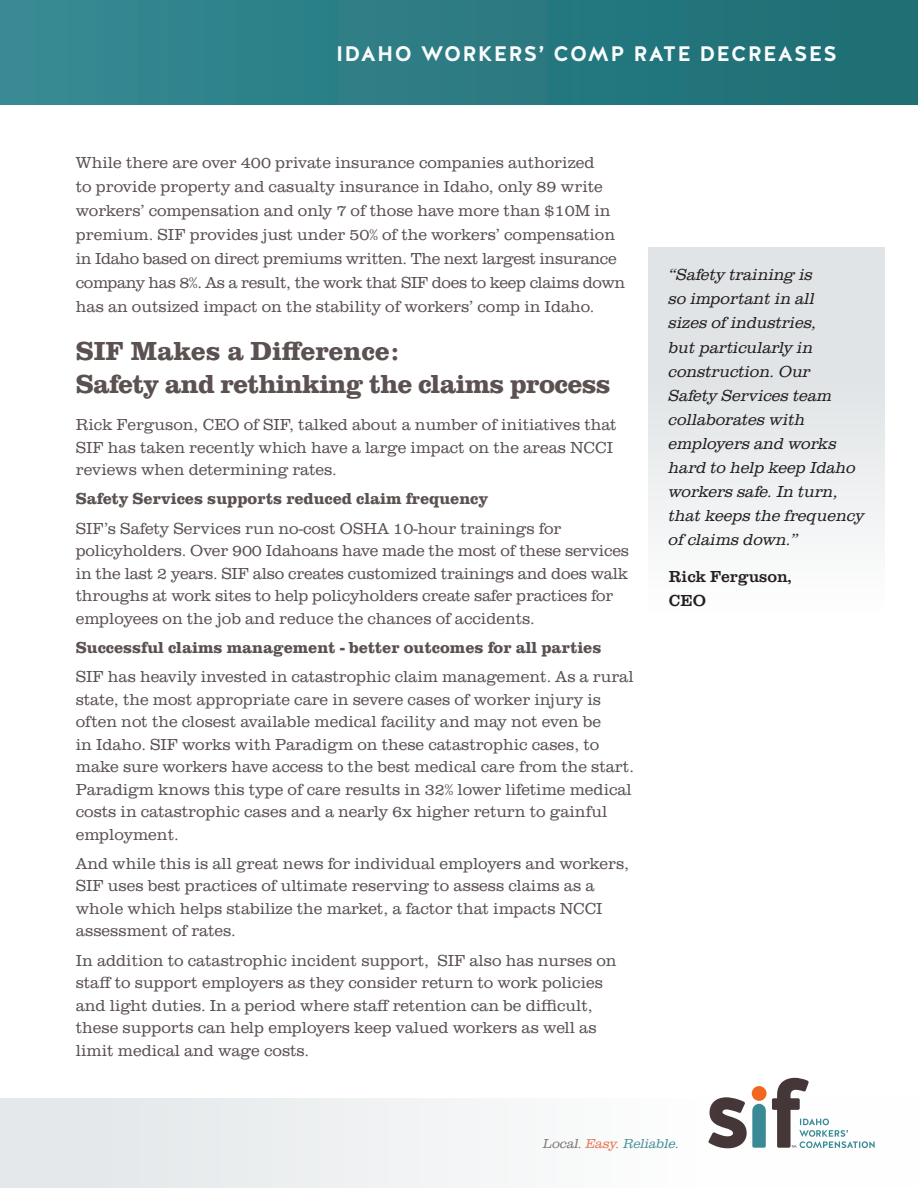
<style>
.page{position:relative;width:918px;height:1188px;background:#fff}
.page>*{position:absolute;margin:0;border:0;box-sizing:border-box;transform-origin:0 0}
.t1{font:700 27px/32.4px "Clarendon URW";letter-spacing:-.02em;color:#5b5151}
.t2{font:700 21px "Halis GR";letter-spacing:.06em;color:#fbfcfd}
.t3{font:300 16.5px/22.5px "Clarendon URW";color:#5b5151}
.t4{font:italic 300 16.5px/24px "Clarendon URW";color:#231f20}
.t5{font:700 16.5px "Clarendon URW";color:#5b5151}
.t6{font:16.5px/24px "Clarendon URW";color:#231f20}
.t7{font:italic 300 13.5px "Clarendon URW";color:#37868f}
.s1{color:#5b5151}
.s2{color:#e75a2f}
</style>
<div class="page">
<div style="left:752px;top:1086px;width:15px;height:15px;background:#f36621;border-radius:50%"></div>
<svg style="left:718px;top:1097px;width:48px;height:2px"></svg>
<svg style="left:772px;top:1078px;width:37px;height:21px"></svg>
<svg style="left:0;top:1099px;width:875px;height:89px;fill:#f1f3f4"></svg>
<div style="left:0;top:0;width:918px;height:105px;background:linear-gradient(to right,#388a94,#1d6d73)"></div>
<div style="left:648px;top:248px;width:237px;height:365px;background:linear-gradient(to bottom,#d9dee0,#fafbfb)"></div>
<p class="t2" style="left:336px;top:40px;width:502px">IDAHO WORKERS’ COMP RATE DECREASES</p>
<p class="t3" style="left:76px;top:149px;width:551px;line-height:24px">While there are over 400 private insurance companies authorized<br>to provide property and casualty insurance in Idaho, only 89 write workers’ compensation and only 7 of those have more than $10M in premium. SIF provides just under 50% of the workers’ compensation in Idaho based on direct premiums written. The next largest insurance company has 8%. As a result, the work that SIF does to keep claims down has an outsized impact on the stability of workers’ comp in Idaho.</p>
<h1 class="t1" style="left:76px;top:333px;width:537px">SIF Makes a Difference:<br>Safety and rethinking the claims process</h1>
<p class="t3" style="left:76px;top:413px;width:543px">Rick Ferguson, CEO of SIF, talked about a number of initiatives that<br>SIF has taken recently which have a large impact on the areas NCCI reviews when determining rates.</p>
<p class="t5" style="left:76px;top:487px;width:414px">Safety Services supports reduced claim frequency</p>
<p class="t3" style="left:76px;top:516px;width:555px">SIF’s Safety Services run no-cost OSHA 10-hour trainings for policyholders. Over 900 Idahoans have made the most of these services in the last 2 years. SIF also creates customized trainings and does walk throughs at work sites to help policyholders create safer practices for employees on the job and reduce the chances of accidents.</p>
<p class="t5" style="left:76px;top:635px;width:527px">Successful claims management - better outcomes for all parties</p>
<p class="t3" style="left:76px;top:665px;width:560px">SIF has heavily invested in catastrophic claim management. As a rural state, the most appropriate care in severe cases of worker injury is often not the closest available medical facility and may not even be<br>in Idaho. SIF works with Paradigm on these catastrophic cases, to make sure workers have access to the best medical care from the start.<br>Paradigm knows this type of care results in 32% lower lifetime medical costs in catastrophic cases and a nearly 6x higher return to gainful employment.</p>
<p class="t3" style="left:76px;top:851px;width:555px">And while this is all great news for individual employers and workers, SIF uses best practices of ultimate reserving to assess claims as a whole which helps stabilize the market, a factor that impacts NCCI assessment of rates.</p>
<p class="t3" style="left:76px;top:948px;width:542px">In addition to catastrophic incident support, SIF also has nurses on staff to support employers as they consider return to work policies and light duties. In a period where staff retention can be difficult, these supports can help employers keep valued workers as well as limit medical and wage costs.</p>
<p class="t4" style="left:669px;top:263px;width:197px">“Safety training is<br>so important in all<br>sizes of industries,<br>but particularly in construction. Our<br>Safety Services team collaborates with employers and works hard to help keep Idaho workers safe. In turn, that keeps the frequency of claims down.”</p>
<p class="t6" style="left:669px;top:563px;width:124px">Rick Ferguson,<br>CEO</p>
<p class="t7" style="left:543px;top:1136px;width:138px"><span class="s1">Local.</span> <span class="s2">Easy.</span> Reliable.</p>
</div>
